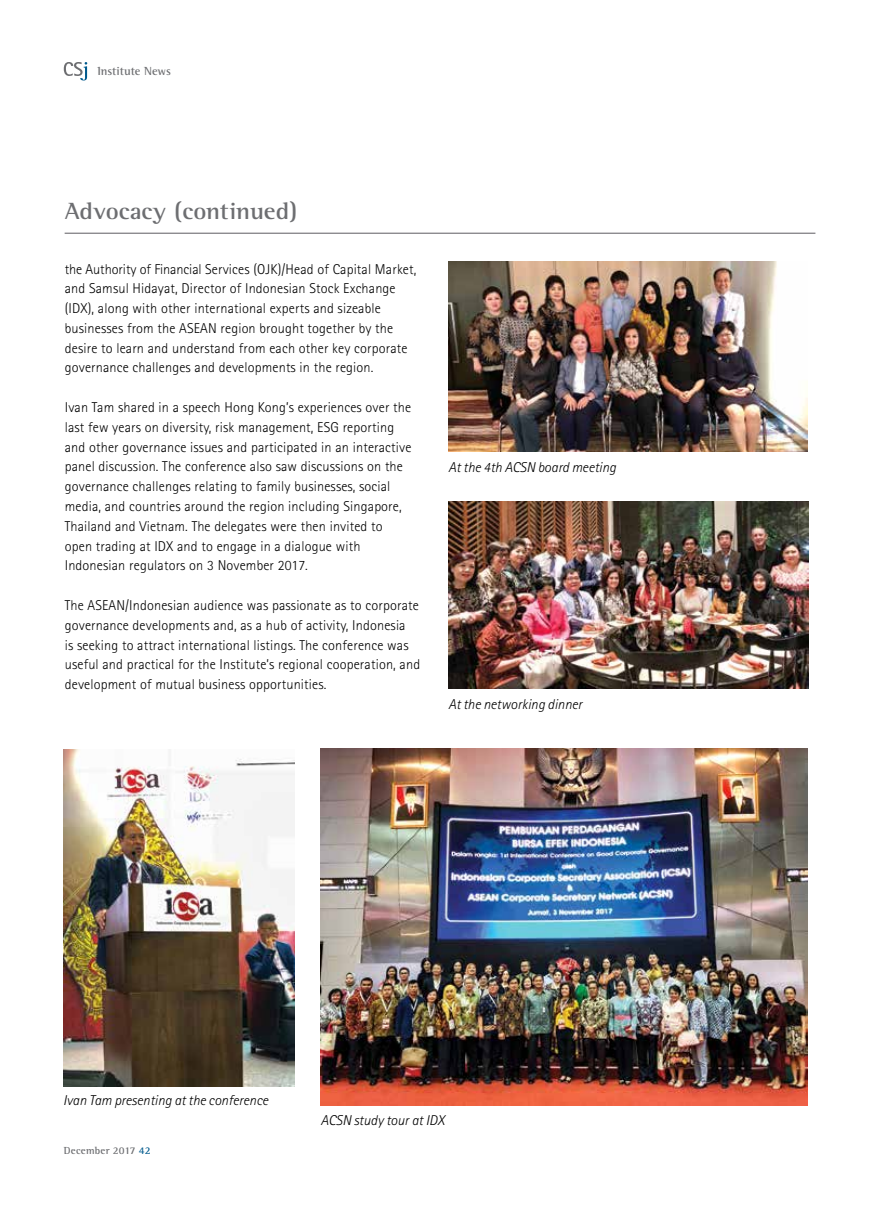
<style>
.page{position:relative;width:893px;height:1212px;background:#fff}
.page>*{position:absolute;margin:0;border:0;box-sizing:border-box;transform-origin:0 0}
.t1{font:700 24px "Rotis Semi Serif";letter-spacing:-.005em;color:#6d6e71;scale:1.05 1}
.t2{font:300 14.25px/19.8px "Rotis Sans Serif";letter-spacing:.01em;color:#000}
.t3{font:italic 300 14.25px "Rotis Sans Serif";color:#000}
.t4{font:700 12px "Rotis Semi Serif";color:#6d6e71}
.t5{font:700 10.5px "Rotis Semi Serif";letter-spacing:.025em;color:#6d6e71}
.s1{color:#005a8d}
</style>
<div class="page">
<svg style="left:64px;top:62px;width:23px;height:18px"></svg>
<hr style="left:65px;top:233px;width:750px;height:1px;background:#807f83">
<img style="left:448px;top:261px;width:360px;height:191px">
<img style="left:449px;top:501px;width:359px;height:187px">
<img style="left:63px;top:749px;width:231px;height:337px">
<img style="left:321px;top:749px;width:487px;height:356px">
<p class="t4" style="left:97px;top:64px;width:75px">Institute News</p>
<h1 class="t1" style="left:65px;top:196px;width:223px">Advocacy (continued)</h1>
<p class="t2" style="left:65px;top:259px;width:353px">the Authority of Financial Services (OJK)/Head of Capital Market, and Samsul Hidayat, Director of Indonesian Stock Exchange (IDX), along with other international experts and sizeable businesses from the ASEAN region brought together by the desire to learn and understand from each other key corporate governance challenges and developments in the region.</p>
<p class="t2" style="left:65px;top:397px;width:348px">Ivan Tam shared in a speech Hong Kong’s experiences over the last few years on diversity, risk management, ESG reporting and other governance issues and participated in an interactive panel discussion. The conference also saw discussions on the governance challenges relating to family businesses, social media, and countries around the region including Singapore, Thailand and Vietnam. The delegates were then invited to open trading at IDX and to engage in a dialogue with Indonesian regulators on 3 November 2017.</p>
<p class="t2" style="left:65px;top:595px;width:357px">The ASEAN/Indonesian audience was passionate as to corporate governance developments and, as a hub of activity, Indonesia<br>is seeking to attract international listings. The conference was useful and practical for the Institute’s regional cooperation, and development of mutual business opportunities.</p>
<p class="t3" style="left:448px;top:458px;width:169px">At the 4th ACSN board meeting</p>
<p class="t3" style="left:448px;top:696px;width:136px">At the networking dinner</p>
<p class="t3" style="left:63px;top:1092px;width:207px">Ivan Tam presenting at the conference</p>
<p class="t5" style="left:64px;top:1144px;width:88px">December 2017 <span class="s1">42</span></p>
<p class="t3" style="left:321px;top:1112px;width:125px">ACSN study tour at IDX</p>
</div>
